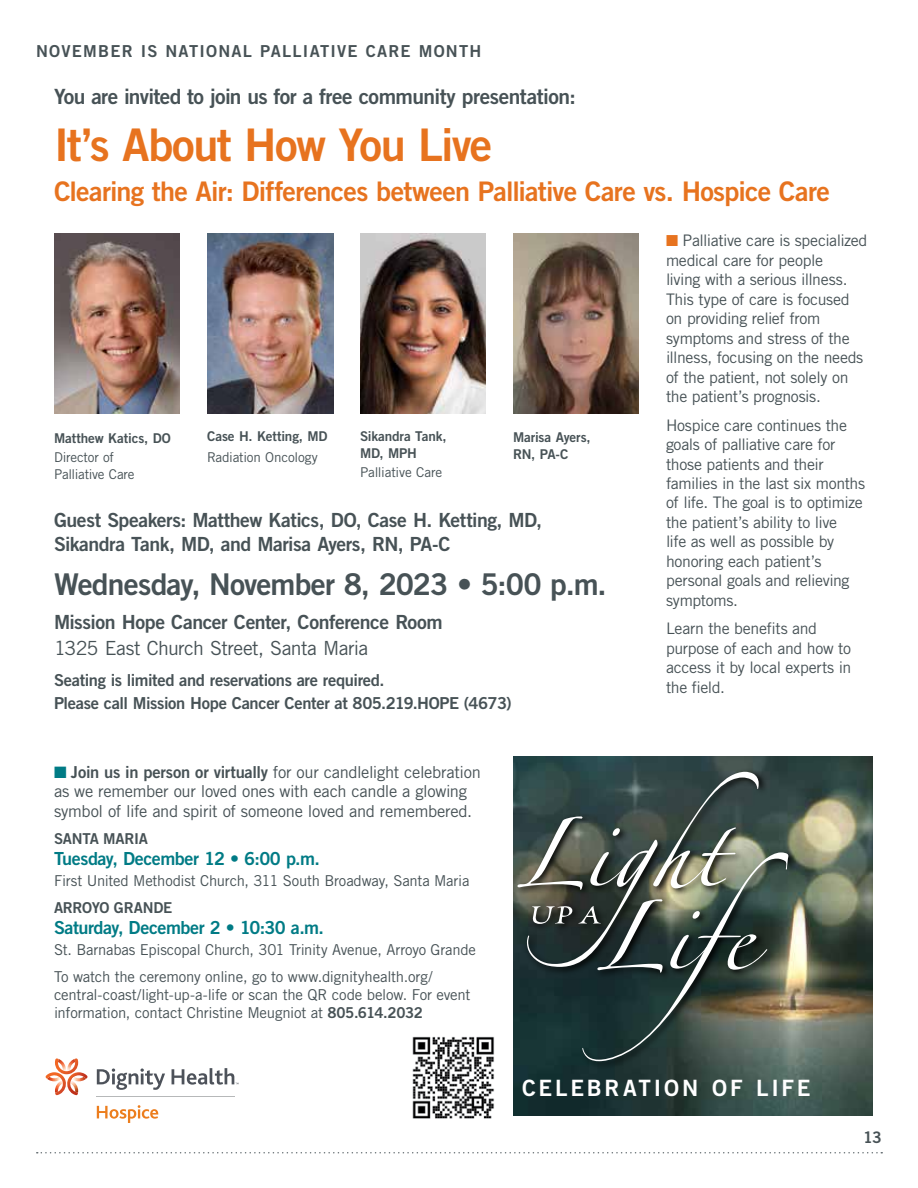
<style>
.page{position:relative;width:918px;height:1188px;background:#fff}
.page>*{position:absolute;margin:0;border:0;box-sizing:border-box;transform-origin:0 0}
.t1{font:45px "Trade Gothic LT Std Bd 2";letter-spacing:-.035em;color:#e7731f}
.t2{font:30px "Trade Gothic LT Std Bd 2";letter-spacing:-.03em;color:#475256}
.t3{font:27px "Trade Gothic LT Std Bd 2";letter-spacing:-.03em;color:#e7731f}
.t4{font:22.5px "Trade Gothic LT Std Bd 2";letter-spacing:.125em;color:#fff}
.t5{font:21px "Trade Gothic LT Std Bd 2";letter-spacing:-.025em;color:#475256}
.t6{font:19.5px/24px "Trade Gothic LT Std Bd 2";letter-spacing:-.025em;color:#475256}
.t7{font:19.5px "Trade Gothic LT Std";letter-spacing:-.03em;color:#475256}
.t8{font:18px "Trade Gothic LT Std Bd 2";letter-spacing:-.025em;color:#007b85}
.t9{font:16.5px/19.5px "Trade Gothic LT Std";letter-spacing:-.02em;color:#475256}
.t10{font:16.5px/22.5px "Trade Gothic LT Std Bd 2";letter-spacing:-.015em;color:#475256}
.t11{font:16.5px "Trade Gothic LT Std Bd 2";letter-spacing:.075em;color:#475256}
.t12{font:15.9px/19.5px "Trade Gothic LT Std";letter-spacing:-.02em;color:#475256}
.t13{font:15.9px "Trade Gothic LT Std Bd 2";color:#475256}
.t14{font:15px/27px "Trade Gothic LT Std";letter-spacing:-.015em;color:#475256}
.t15{font:15px "Trade Gothic LT Std Bd 2";letter-spacing:-.02em;color:#475256}
.t16{font:13.5px/16.5px "Trade Gothic LT Std Bd 2";letter-spacing:-.01em;color:#475256}
.t17{font:13.5px/16.5px "Trade Gothic LT Std";letter-spacing:-.015em;color:#475256}
.s1{color:#007b85}
.s2{font-family:"Trade Gothic LT Std Bd 2"}
.s3{color:#e7731f}
</style>
<div class="page">
<svg style="left:37px;top:1152px;width:845px;height:2px"></svg>
<img style="left:54px;top:234px;width:126px;height:180px">
<img style="left:207px;top:234px;width:126px;height:180px">
<img style="left:360px;top:234px;width:126px;height:180px">
<img style="left:513px;top:234px;width:126px;height:180px">
<img style="left:513px;top:756px;width:360px;height:360px">
<svg style="left:515px;top:769px;width:282px;height:301px;background:#4f5e55"></svg>
<svg style="left:518px;top:772px;width:270px;height:289px;background:#46544e"></svg>
<img style="left:412px;top:1036px;width:83px;height:83px">
<svg style="left:97px;top:1105px;width:61px;height:18px"></svg>
<hr style="left:97px;top:1096px;width:138px;height:1px;background:#b6b8b9">
<svg style="left:97px;top:1068px;width:68px;height:22px"></svg>
<svg style="left:172px;top:1068px;width:67px;height:17px"></svg>
<svg style="left:45px;top:1058px;width:43px;height:37px"></svg>
<p class="t11" style="left:36px;top:41px;width:447px">NOVEMBER IS NATIONAL PALLIATIVE CARE MONTH</p>
<h3 class="t5" style="left:54px;top:83px;width:523px">You are invited to join us for a free community presentation:</h3>
<h1 class="t1" style="left:54px;top:117px;width:440px">It’s About How You Live</h1>
<h3 class="t3" style="left:54px;top:175px;width:777px">Clearing the Air: Differences between Palliative Care vs. Hospice Care</h3>
<p class="t16" style="left:54px;top:430px;width:118px">Matthew Katics, DO</p>
<p class="t17" style="left:54px;top:449px;width:82px">Director of<br>Palliative Care</p>
<p class="t16" style="left:207px;top:428px;width:122px">Case H. Ketting, MD</p>
<p class="t17" style="left:207px;top:449px;width:112px">Radiation Oncology</p>
<p class="t16" style="left:360px;top:428px;width:88px">Sikandra Tank,<br>MD, MPH</p>
<p class="t17" style="left:360px;top:464px;width:84px">Palliative Care</p>
<p class="t16" style="left:513px;top:429px;width:79px">Marisa Ayers,<br>RN, PA-C</p>
<p class="t6" style="left:54px;top:508px;width:490px">Guest Speakers: Matthew Katics, DO, Case H. Ketting, MD,<br>Sikandra Tank, MD, and Marisa Ayers, RN, PA-C</p>
<h2 class="t2" style="left:54px;top:565px;width:554px">Wednesday, November 8, 2023 • 5:00 p.m.</h2>
<p class="t6" style="left:54px;top:610px;width:390px">Mission Hope Cancer Center, Conference Room</p>
<p class="t7" style="left:54px;top:636px;width:316px">1325 East Church Street, Santa Maria</p>
<p class="t10" style="left:54px;top:669px;width:459px">Seating is limited and reservations are required.<br>Please call Mission Hope Cancer Center at 805.219.HOPE (4673)</p>
<p class="t9" style="left:54px;top:762px;width:428px"><span class="s1">■</span> <span class="s2">Join us in person or virtually</span> for our candlelight celebration as we remember our loved ones with each candle a glowing symbol of life and spirit of someone loved and remembered.</p>
<p class="t15" style="left:54px;top:829px;width:95px">SANTA MARIA</p>
<p class="t8" style="left:54px;top:847px;width:267px">Tuesday, December 12 • 6:00 p.m.</p>
<p class="t14" style="left:54px;top:867px;width:417px">First United Methodist Church, 311 South Broadway, Santa Maria</p>
<p class="t15" style="left:54px;top:898px;width:120px">ARROYO GRANDE</p>
<p class="t8" style="left:54px;top:916px;width:271px">Saturday, December 2 • 10:30 a.m.</p>
<p class="t14" style="left:54px;top:936px;width:423px">St. Barnabas Episcopal Church, 301 Trinity Avenue, Arroyo Grande<br>To watch the ceremony online, go to www.dignityhealth.org/</p>
<p class="t14" style="left:54px;top:985px;width:418px;line-height:18px">central-coast/light-up-a-life or scan the QR code below. For event information, contact Christine Meugniot at <span class="s2">805.614.2032</span></p>
<p class="t12" style="left:666px;top:230px;width:203px"><span class="s3">■</span> Palliative care is specialized medical care for people<br>living with a serious illness.<br>This type of care is focused on providing relief from symptoms and stress of the illness, focusing on the needs of the patient, not solely on the patient’s prognosis.</p>
<p class="t12" style="left:666px;top:415px;width:201px">Hospice care continues the goals of palliative care for those patients and their families in the last six months of life. The goal is to optimize the patient’s ability to live<br>life as well as possible by honoring each patient’s personal goals and relieving symptoms.</p>
<p class="t12" style="left:666px;top:619px;width:187px">Learn the benefits and purpose of each and how to access it by local experts in the field.</p>
<h3 class="t4" style="left:522px;top:1074px;width:290px">CELEBRATION OF LIFE</h3>
<p class="t13" style="left:863px;top:1127px;width:20px">13</p>
</div>
